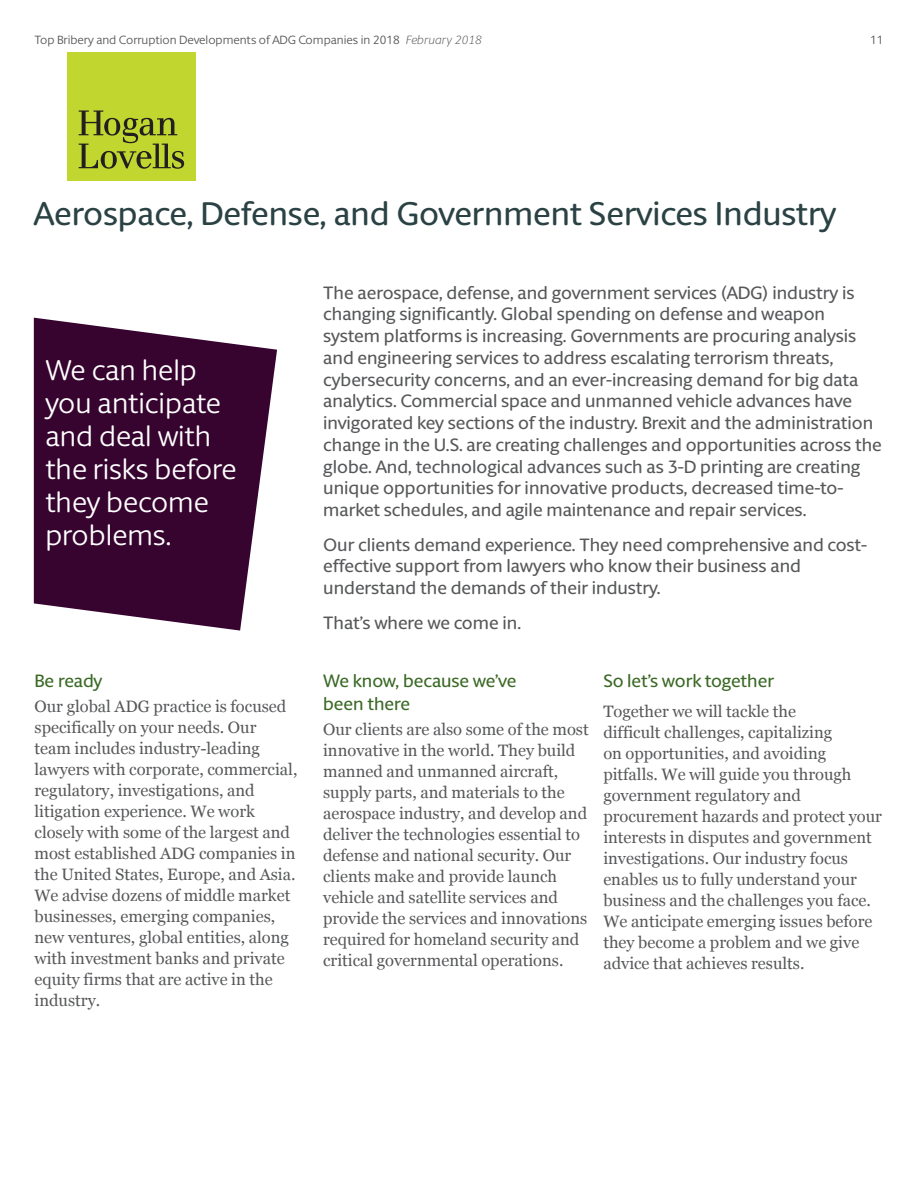
<style>
.page{position:relative;width:918px;height:1188px;background:#fff}
.page>*{position:absolute;margin:0;border:0;box-sizing:border-box;transform-origin:0 0}
.BRO_Header{font:500 33px "Berlingske Sans Round";color:#2b4244}
.BRO_Cover_Sub_Title{font:28.5px/33px "Berlingske Sans Round";color:#fff}
.BRO_Intro_copy{font:500 18px/21.8px "Berlingske Sans Round";color:#57585a}
.BRO_Body_Heading_1{font:500 18px/22.5px "Berlingske Sans Round";letter-spacing:-.005em;color:#3b6926}
.BRO_Body_copy{font:500 18px "Berlingske Sans Round";color:#3b6926}
.BRO_Body_copy-2{font:16.5px/21px "Georgia";color:#57585a}
.t1{font:12px "Berlingske Sans Round";color:#57585a}
.s1{font-weight:300;font-style:italic}
</style>
<div class="page">
<svg style="left:34px;top:318px;width:243px;height:313px;fill:#370430"></svg>
<div style="left:67px;top:53px;width:128px;height:128px;background:#c1d72f"></div>
<svg style="left:79px;top:111px;width:105px;height:58px"></svg>
<p class="t1" style="left:35px;top:31px;width:449px">Top Bribery and Corruption Developments of ADG Companies in 2018 <span class="s1">February 2018</span></p>
<p class="t1" style="left:870px;top:31px;width:15px">11</p>
<p class="BRO_Header" style="left:34px;top:190px;width:804px">Aerospace, Defense, and Government Services Industry</p>
<p class="BRO_Cover_Sub_Title" style="left:45px;top:353px;width:193px">We can help you anticipate and deal with the risks before they become problems.</p>
<p class="BRO_Body_Heading_1" style="left:35px;top:669px;width:69px">Be ready</p>
<p class="BRO_Body_copy-2" style="left:35px;top:697px;width:264px">Our global ADG practice is focused specifically on your needs. Our<br>team includes industry-leading lawyers with corporate, commercial, regulatory, investigations, and litigation experience. We work closely with some of the largest and most established ADG companies in the United States, Europe, and Asia.<br>We advise dozens of middle market businesses, emerging companies, new ventures, global entities, along with investment banks and private equity firms that are active in the industry.</p>
<p class="BRO_Intro_copy" style="left:323px;top:281px;width:560px">The aerospace, defense, and government services (ADG) industry is changing significantly. Global spending on defense and weapon system platforms is increasing. Governments are procuring analysis and engineering services to address escalating terrorism threats, cybersecurity concerns, and an ever-increasing demand for big data analytics. Commercial space and unmanned vehicle advances have invigorated key sections of the industry. Brexit and the administration change in the U.S. are creating challenges and opportunities across the globe. And, technological advances such as 3-D printing are creating unique opportunities for innovative products, decreased time-to&shy;market schedules, and agile maintenance and repair services.</p>
<p class="BRO_Intro_copy" style="left:323px;top:533px;width:545px">Our clients demand experience. They need comprehensive and cost&shy;effective support from lawyers who know their business and understand the demands of their industry.</p>
<p class="BRO_Intro_copy" style="left:323px;top:611px;width:199px">That’s where we come in.</p>
<p class="BRO_Body_Heading_1" style="left:323px;top:669px;width:195px">We know, because we’ve been there</p>
<p class="BRO_Body_copy-2" style="left:323px;top:719px;width:267px">Our clients are also some of the most innovative in the world. They build manned and unmanned aircraft, supply parts, and materials to the aerospace industry, and develop and deliver the technologies essential to defense and national security. Our clients make and provide launch vehicle and satellite services and provide the services and innovations required for homeland security and critical governmental operations.</p>
<p class="BRO_Body_copy" style="left:603px;top:668px;width:172px">So let’s work together</p>
<p class="BRO_Body_copy-2" style="left:603px;top:701px;width:280px">Together we will tackle the<br>difficult challenges, capitalizing<br>on opportunities, and avoiding pitfalls. We will guide you through government regulatory and procurement hazards and protect your interests in disputes and government investigations. Our industry focus enables us to fully understand your business and the challenges you face.<br>We anticipate emerging issues before they become a problem and we give advice that achieves results.</p>
</div>
